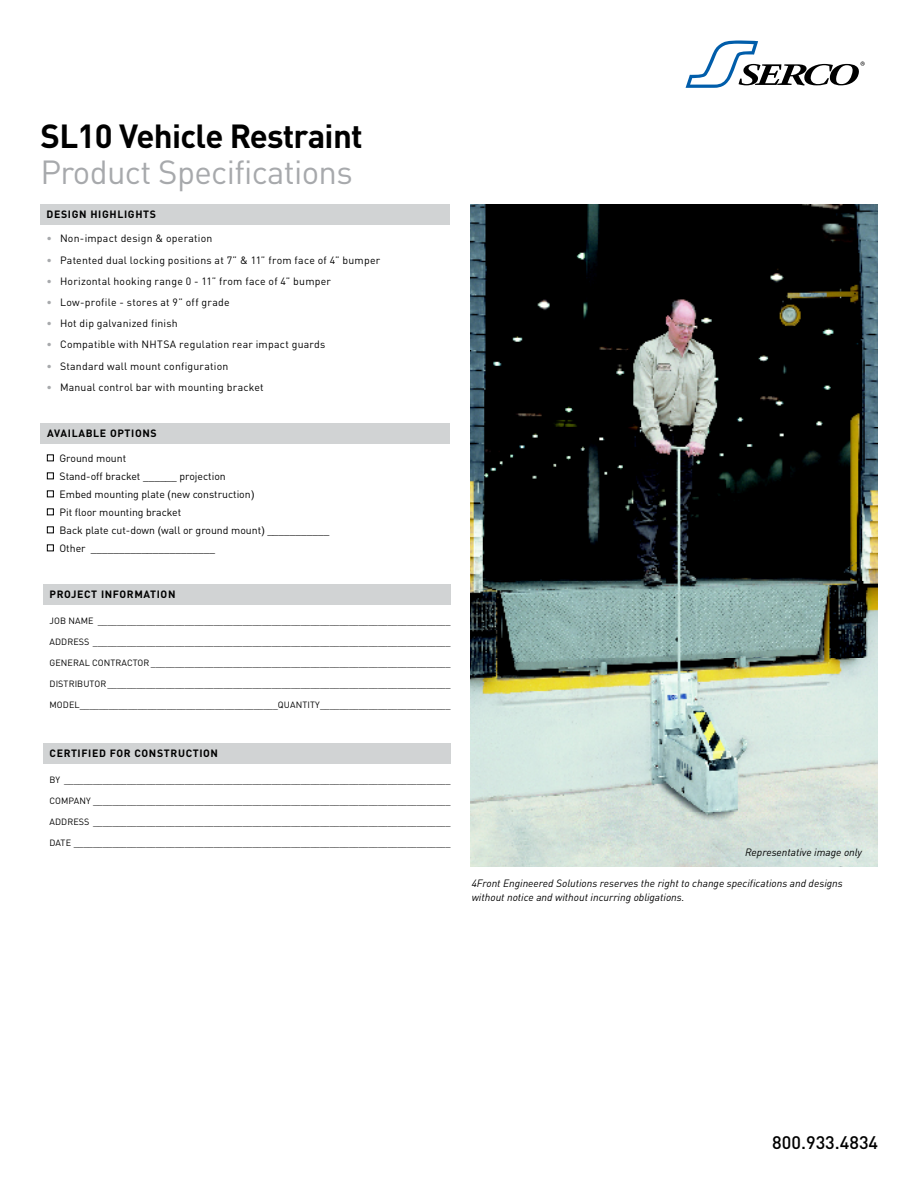
<style>
.page{position:relative;width:918px;height:1188px;background:#fff}
.page>*{position:absolute;margin:0;border:0;box-sizing:border-box;transform-origin:0 0}
.t1{font:33px "DIN Pro";letter-spacing:-.02em;color:#a7a9ac}
.t2{font:700 33px "DIN Pro";letter-spacing:-.02em;color:#000}
.t3{font:500 18px "DIN Pro";color:#000}
.t4{font:10.5px "DIN Pro";letter-spacing:.02em;color:#000}
.t5{font:10.5px "DIN Pro";color:#000}
.t6{font:italic 10.5px/13.5px "DIN Pro";color:#000}
.t7{font:700 10.5px "DIN Pro";letter-spacing:.06em;color:#000}
.t8{font:9px "DIN Pro";letter-spacing:.01em;color:#000}
.s1{color:#a7a9ac}
.s2{font-family:"Arial"}
</style>
<div class="page">
<svg style="left:686px;top:41px;width:179px;height:47px"></svg>
<div style="left:44px;top:584px;width:408px;height:20px;background:#d1d3d4"></div>
<div style="left:44px;top:743px;width:408px;height:20px;background:#d1d3d4"></div>
<div style="left:40px;top:423px;width:410px;height:21px;background:#d1d3d4"></div>
<div style="left:40px;top:204px;width:410px;height:20px;background:#d1d3d4"></div>
<img style="left:471px;top:204px;width:407px;height:662px">
<h1 class="t2" style="left:40px;top:109px;width:324px">SL10 Vehicle Restraint</h1>
<h1 class="t1" style="left:40px;top:146px;width:314px">Product Specifications</h1>
<p class="t7" style="left:47px;top:206px;width:111px">DESIGN HIGHLIGHTS</p>
<p class="t4" style="left:46px;top:230px;width:168px"><span class="s1">•</span> Non-impact design &amp; operation</p>
<p class="t4" style="left:46px;top:251px;width:335px"><span class="s1">•</span> Patented dual locking positions at 7” &amp; 11” from face of 4” bumper</p>
<p class="t4" style="left:46px;top:273px;width:286px"><span class="s1">•</span> Horizontal hooking range 0 - 11” from face of 4” bumper</p>
<p class="t4" style="left:46px;top:294px;width:185px"><span class="s1">•</span> Low-profile - stores at 9” off grade</p>
<p class="t4" style="left:46px;top:315px;width:133px"><span class="s1">•</span> Hot dip galvanized finish</p>
<p class="t4" style="left:46px;top:336px;width:280px"><span class="s1">•</span> Compatible with NHTSA regulation rear impact guards</p>
<p class="t4" style="left:46px;top:358px;width:183px"><span class="s1">•</span> Standard wall mount configuration</p>
<p class="t4" style="left:46px;top:379px;width:219px"><span class="s1">•</span> Manual control bar with mounting bracket</p>
<p class="t7" style="left:47px;top:425px;width:111px">AVAILABLE OPTIONS</p>
<p class="t5" style="left:46px;top:450px;width:81px">■ Ground mount</p>
<p class="t5" style="left:46px;top:468px;width:181px">■ Stand-off bracket ______ projection</p>
<p class="t5" style="left:46px;top:486px;width:209px">■ Embed mounting plate <span class="s2">(</span>new construction<span class="s2">)</span></p>
<p class="t5" style="left:46px;top:504px;width:136px">■ Pit floor mounting bracket</p>
<p class="t5" style="left:46px;top:522px;width:284px">■ Back plate cut-down <span class="s2">(</span>wall or ground mount<span class="s2">)</span> ___________</p>
<p class="t4" style="left:46px;top:540px;width:170px">■ Other ______________________</p>
<p class="t7" style="left:50px;top:586px;width:127px">PROJECT INFORMATION</p>
<p class="t8" style="left:50px;top:614px;width:403px">JOB NAME _________________________________________________________________________</p>
<p class="t8" style="left:50px;top:635px;width:403px">ADDRESS __________________________________________________________________________</p>
<p class="t8" style="left:50px;top:656px;width:403px">GENERAL CONTRACTOR ______________________________________________________________</p>
<p class="t8" style="left:50px;top:677px;width:403px">DISTRIBUTOR_______________________________________________________________________</p>
<p class="t8" style="left:50px;top:698px;width:403px">MODEL_________________________________________QUANTITY___________________________</p>
<p class="t7" style="left:50px;top:745px;width:170px">CERTIFIED FOR CONSTRUCTION</p>
<p class="t8" style="left:50px;top:773px;width:403px">BY ________________________________________________________________________________</p>
<p class="t8" style="left:50px;top:794px;width:403px">COMPANY __________________________________________________________________________</p>
<p class="t8" style="left:50px;top:815px;width:403px">ADDRESS __________________________________________________________________________</p>
<p class="t8" style="left:50px;top:836px;width:403px">DATE ______________________________________________________________________________</p>
<p class="t6" style="left:745px;top:844px;width:118px">Representative image only</p>
<p class="t6" style="left:472px;top:876px;width:373px">4Front Engineered Solutions reserves the right to change specifications and designs without notice and without incurring obligations.</p>
<h2 class="t3" style="left:772px;top:1128px;width:107px">800.933.4834</h2>
</div>
